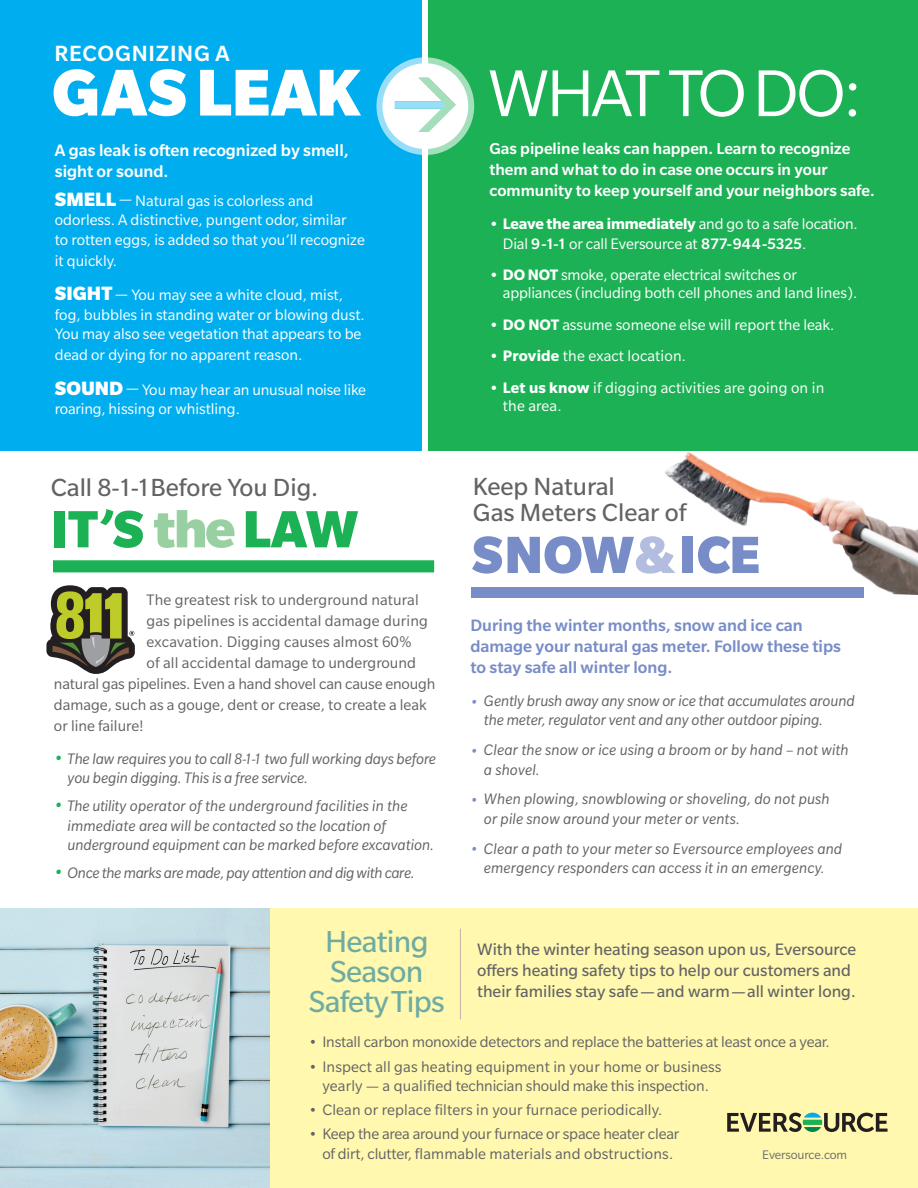
<style>
.page{position:relative;width:918px;height:1188px;background:#fff}
.page>*{position:absolute;margin:0;border:0;box-sizing:border-box;transform-origin:0 0}
.t1{font:72px "Slate Pro";letter-spacing:-.04em;color:#fff}
.t2{font:900 72px "Slate Pro";letter-spacing:.01em;color:#fff}
.t3{font:900 57px "Slate Pro";letter-spacing:-.02em;color:#1db156}
.t4{font:900 57px "Slate Pro";color:#788dc7}
.t5{font:33px/30px "Slate Pro";letter-spacing:-.02em;color:#6eaca3;text-align:center}
.t6{font:27px/25.5px "Slate Pro";color:#636366}
.t7{font:500 24px "Slate Pro";letter-spacing:.03em;color:#fff}
.t8{font:18px/21px "Slate Pro";color:#636366}
.t9{font:500 18px/21px "Slate Pro";color:#788dc7}
.t10{font:500 18px/21px "Slate Pro";color:#fff}
.t11{font:500 17.25px/21px "Slate Pro";color:#fff}
.t12{font:16.5px/19.5px "Slate Pro";color:#fff}
.t13{font:16.5px/19.5px "Slate Pro";color:#636366;text-align:center}
.t14{font:italic 16.5px/19.5px "Slate Pro";color:#636366}
.t15{font:italic 16.5px "Slate Pro";letter-spacing:-.02em;color:#636366}
.t16{font:13.5px "Slate Pro";letter-spacing:-.01em;color:#6c6d70}
.s1{font-weight:500}
.s2{font-weight:700}
.s3{font-weight:900;font-size:21px}
.s4{color:#98d0a1}
.s5{font-size:19.5px;color:#1db156}
.s6{color:#b3bddf}
.s7{color:#788dc7}
</style>
<div class="page">
<div style="left:429px;top:0;width:489px;height:450px;background:#1db156"></div>
<img style="left:650px;top:450px;width:268px;height:145px">
<div style="left:0;top:0;width:422px;height:450px;background:#00aeef"></div>
<div style="left:53px;top:560px;width:381px;height:12px;background:#1db156;border:2px solid #1db156"></div>
<div style="left:472px;top:588px;width:392px;height:10px;background:#788dc7"></div>
<svg style="left:46px;top:585px;width:89px;height:89px"></svg>
<div style="left:0;top:908px;width:918px;height:280px;background:#fff8ae"></div>
<hr style="left:460px;top:929px;width:1px;height:90px;background:#beb2a9">
<img style="left:0;top:908px;width:269px;height:280px">
<div style="left:383px;top:64px;width:84px;height:84px;background:#fff;border-radius:50%"></div>
<div style="left:376px;top:57px;width:98px;height:98px;border:14px solid #fff;border-radius:50%"></div>
<svg style="left:727px;top:1113px;width:161px;height:19px"></svg>
<svg style="left:395px;top:77px;width:61px;height:55px"></svg>
<h3 class="t7" style="left:54px;top:41px;width:177px">RECOGNIZING A</h3>
<h1 class="t2" style="left:52px;top:52px;width:310px">GAS LEAK</h1>
<h1 class="t1" style="left:488px;top:56px;width:375px">WHAT TO DO:</h1>
<p class="t10" style="left:55px;top:139px;width:295px">A gas leak is often recognized by smell, sight or sound.</p>
<p class="t11" style="left:489px;top:138px;width:387px">Gas pipeline leaks can happen. Learn to recognize them and what to do in case one occurs in your community to keep yourself and your neighbors safe.</p>
<p class="t12" style="left:503px;top:214px;width:356px;text-indent:-13px"><span class="s1">•</span> <span class="s2">Leave the area immediately</span> and go to a safe location.<br>Dial <span class="s1">9-1-1</span> or call Eversource at <span class="s1">877-944-5325</span>.</p>
<p class="t12" style="left:503px;top:266px;width:356px;line-height:18px;text-indent:-13px"><span class="s1">•</span> <span class="s2">DO NOT</span> smoke, operate electrical switches or appliances (including both cell phones and land lines).</p>
<p class="t12" style="left:489px;top:315px;width:347px"><span class="s1">•</span> <span class="s2">DO NOT</span> assume someone else will report the leak.</p>
<p class="t12" style="left:489px;top:346px;width:198px"><span class="s1">•</span> <span class="s2">Provide</span> the exact location.</p>
<p class="t12" style="left:503px;top:379px;width:323px;line-height:18px;text-indent:-13px"><span class="s1">•</span> <span class="s2">Let us know</span> if digging activities are going on in the area.</p>
<p class="t12" style="left:55px;top:190px;width:312px"><span class="s3">SMELL</span> — Natural gas is colorless and odorless. A distinctive, pungent odor, similar<br>to rotten eggs, is added so that you’ll recognize</p>
<p class="t12" style="left:55px;top:243px;width:290px;line-height:34.5px">it quickly.<br><span class="s3">SIGHT</span> — You may see a white cloud, mist,</p>
<p class="t12" style="left:55px;top:304px;width:311px">fog, bubbles in standing water or blowing dust.<br>You may also see vegetation that appears to be</p>
<p class="t12" style="left:55px;top:337px;width:313px;line-height:34.5px">dead or dying for no apparent reason.<br><span class="s3">SOUND</span> — You may hear an unusual noise like</p>
<p class="t12" style="left:55px;top:399px;width:187px">roaring, hissing or whistling.</p>
<h3 class="t6" style="left:51px;top:475px;width:269px">Call 8-1-1Before You Dig.</h3>
<h2 class="t3" style="left:51px;top:497px;width:309px">IT<span class="s2">’</span>S <span class="s4">the</span> LAW</h2>
<p class="t13" style="left:147px;top:590px;width:274px">The greatest risk to underground natural</p>
<p class="t13" style="left:147px;top:611px;width:283px">gas pipelines is accidental damage during</p>
<p class="t13" style="left:147px;top:632px;width:267px">excavation. Digging causes almost 60%</p>
<p class="t13" style="left:147px;top:653px;width:271px">of all accidental damage to underground</p>
<p class="t13" style="left:54px;top:674px;width:383px">natural gas pipelines. Even a hand shovel can cause enough</p>
<p class="t13" style="left:54px;top:695px;width:374px">damage, such as a gouge, dent or crease, to create a leak</p>
<p class="t13" style="left:54px;top:716px;width:91px">or line failure!</p>
<p class="t14" style="left:68px;top:749px;width:370px;text-indent:-14px"><span class="s5">•</span> The law requires you to call 8-1-1 two full working days before you begin digging. This is a free service.</p>
<p class="t14" style="left:68px;top:796px;width:368px;text-indent:-14px"><span class="s5">•</span> The utility operator of the underground facilities in the immediate area will be contacted so the location of underground equipment can be marked before excavation.</p>
<p class="t15" style="left:54px;top:864px;width:362px"><span class="s5">•</span> Once the marks are made, pay attention and dig with care.</p>
<h3 class="t5" style="left:309px;top:927px;width:138px">Heating<br>Season<br>Safety Tips</h3>
<h3 class="t6" style="left:473px;top:474px;width:215px">Keep Natural<br>Gas Meters Clear of</h3>
<h2 class="t4" style="left:472px;top:523px;width:290px">SNOW<span class="s6">&amp;</span>ICE</h2>
<p class="t9" style="left:470px;top:614px;width:372px">During the winter months, snow and ice can damage your natural gas meter. Follow these tips to stay safe all winter long.</p>
<p class="t14" style="left:484px;top:691px;width:372px;text-indent:-13px"><span class="s7">•</span> Gently brush away any snow or ice that accumulates around the meter, regulator vent and any other outdoor piping.</p>
<p class="t14" style="left:484px;top:740px;width:366px;text-indent:-13px"><span class="s7">•</span> Clear the snow or ice using a broom or by hand – not with a shovel.</p>
<p class="t14" style="left:484px;top:789px;width:347px;text-indent:-13px"><span class="s7">•</span> When plowing, snowblowing or shoveling, do not push or pile snow around your meter or vents.</p>
<p class="t14" style="left:470px;top:839px;width:373px;text-align:center"><span class="s7">•</span> Clear a path to your meter so Eversource employees and emergency responders can access it in an emergency.</p>
<p class="t8" style="left:477px;top:939px;width:380px">With the winter heating season upon us, Eversource offers heating safety tips to help our customers and their families stay safe— and warm—all winter long.</p>
<p class="t13" style="left:309px;top:1032px;width:522px">• Install carbon monoxide detectors and replace the batteries at least once a year.</p>
<p class="t13" style="left:309px;top:1057px;width:414px">• Inspect all gas heating equipment in your home or business yearly — a qualified technician should make this inspection.</p>
<p class="t13" style="left:309px;top:1100px;width:355px">• Clean or replace filters in your furnace periodically.</p>
<p class="t13" style="left:309px;top:1124px;width:372px">• Keep the area around your furnace or space heater clear of dirt, clutter, flammable materials and obstructions.</p>
<p class="t16" style="left:762px;top:1148px;width:87px">Eversource.com</p>
</div>
